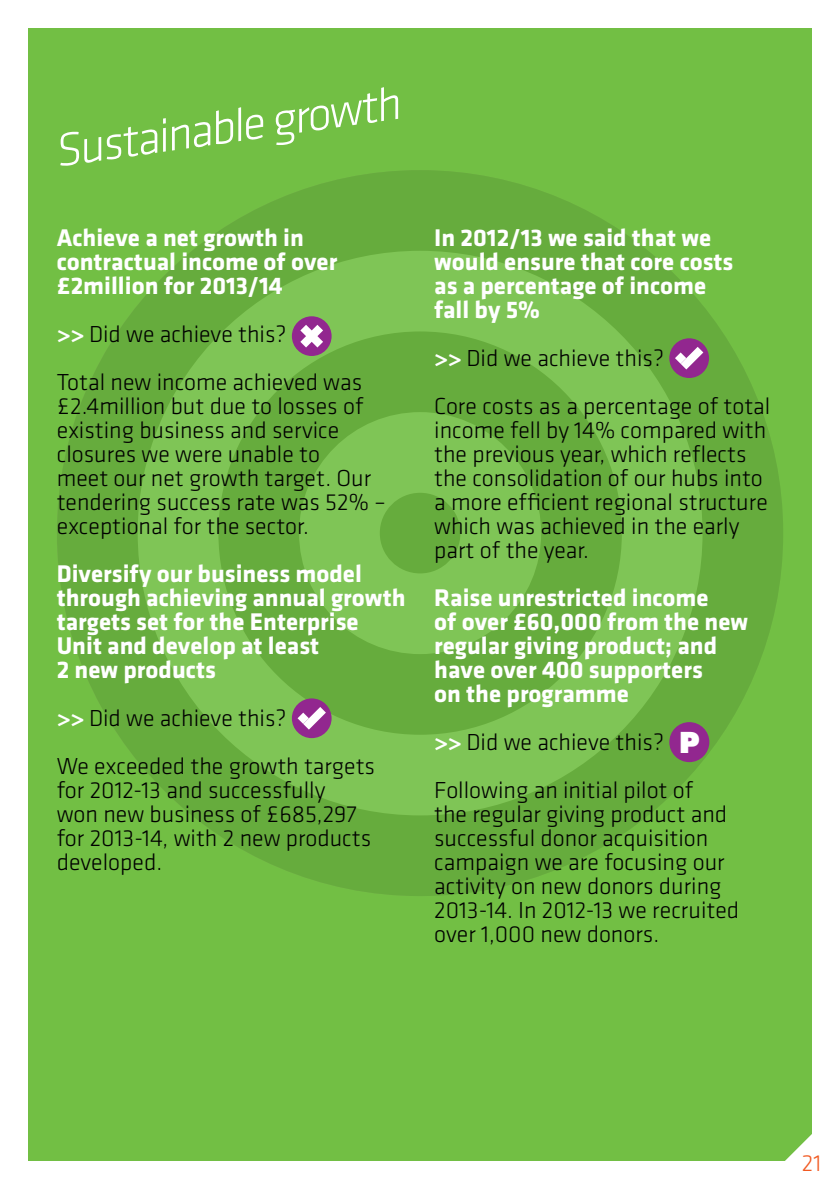
<style>
.page{position:relative;width:840px;height:1191px;background:#fff}
.page>*{position:absolute;margin:0;border:0;box-sizing:border-box;transform-origin:0 0}
.t1{font:300 48px "Klavika";color:#fff}
.t2{font:700 25px/24px "Klavika";color:#fff}
.t3{font:300 24px/24px "Klavika";color:#000}
.t4{font:300 24px "Klavika";color:#f15a22}
.s1{font-weight:700;color:#fff}
.s2{font-family:"Futura";font-weight:800;font-size:28px;color:#fff}
</style>
<div class="page">
<div style="left:28px;top:28px;width:783px;height:1133px;background:#72bf44"></div>
<div style="left:57px;top:170px;width:725px;height:726px;background:#66ac3d;border-radius:50%"></div>
<div style="left:138px;top:251px;width:564px;height:564px;background:#7fc556;border-radius:50%"></div>
<div style="left:218px;top:331px;width:403px;height:403px;background:#66ac3d;border-radius:50%"></div>
<div style="left:299px;top:412px;width:242px;height:242px;background:#7fc556;border-radius:50%"></div>
<div style="left:379px;top:493px;width:81px;height:80px;background:#66ac3d;border-radius:50%"></div>
<div style="left:292px;top:316px;width:39px;height:40px;background:#92278f;border-radius:50%"></div>
<svg style="left:300px;top:325px;width:23px;height:22px"></svg>
<div style="left:292px;top:698px;width:39px;height:40px;background:#92278f;border-radius:50%"></div>
<svg style="left:297px;top:707px;width:29px;height:22px"></svg>
<div style="left:669px;top:338px;width:39px;height:40px;background:#92278f;border-radius:50%"></div>
<svg style="left:675px;top:347px;width:28px;height:22px"></svg>
<div style="left:669px;top:722px;width:40px;height:40px;background:#92278f;border-radius:50%"></div>
<svg style="left:785px;top:1106px;width:27px;height:55px"></svg>
<h1 class="t1" style="left:51px;top:125px;width:350px;rotate:-8deg">Sustainable growth</h1>
<p class="t2" style="left:57px;top:226px;width:282px">Achieve a net growth in contractual income of over £2million for 2013/14</p>
<p class="t3" style="left:57px;top:310px;width:307px;line-height:48px"><span class="s1">&gt;&gt;</span> Did we achieve this?<br>Total new income achieved was</p>
<p class="t3" style="left:57px;top:394px;width:331px">£2.4million but due to losses of existing business and service closures we were unable to<br>meet our net growth target. Our tendering success rate was 52% – exceptional for the sector.</p>
<p class="t2" style="left:57px;top:562px;width:350px">Diversify our business model through achieving annual growth targets set for the Enterprise<br>Unit and develop at least<br>2 new products</p>
<p class="t3" style="left:57px;top:694px;width:319px;line-height:48px"><span class="s1">&gt;&gt;</span> Did we achieve this?<br>We exceeded the growth targets</p>
<p class="t3" style="left:57px;top:778px;width:316px">for 2012-13 and successfully won new business of £685,297 for 2013-14, with 2 new products developed.</p>
<p class="t2" style="left:434px;top:226px;width:300px">In 2012/13 we said that we would ensure that core costs as a percentage of income fall by 5%</p>
<p class="t3" style="left:434px;top:334px;width:337px;line-height:48px"><span class="s1">&gt;&gt;</span> Did we achieve this?<br>Core costs as a percentage of total</p>
<p class="t3" style="left:434px;top:418px;width:335px">income fell by 14% compared with the previous year, which reflects the consolidation of our hubs into a more efficient regional structure which was achieved in the early part of the year.</p>
<p class="t2" style="left:434px;top:586px;width:315px">Raise unrestricted income<br>of over £60,000 from the new regular giving product; and have over 400 supporters<br>on the programme</p>
<p class="t3" style="left:434px;top:718px;width:267px;line-height:48px"><span class="s1">&gt;&gt;</span> Did we achieve this? <span class="s2">P<br></span>Following an initial pilot of</p>
<p class="t3" style="left:434px;top:802px;width:306px">the regular giving product and successful donor acquisition campaign we are focusing our activity on new donors during<br>2013-14. In 2012-13 we recruited over 1,000 new donors.</p>
<p class="t4" style="left:801px;top:1149px;width:21px">21</p>
</div>
